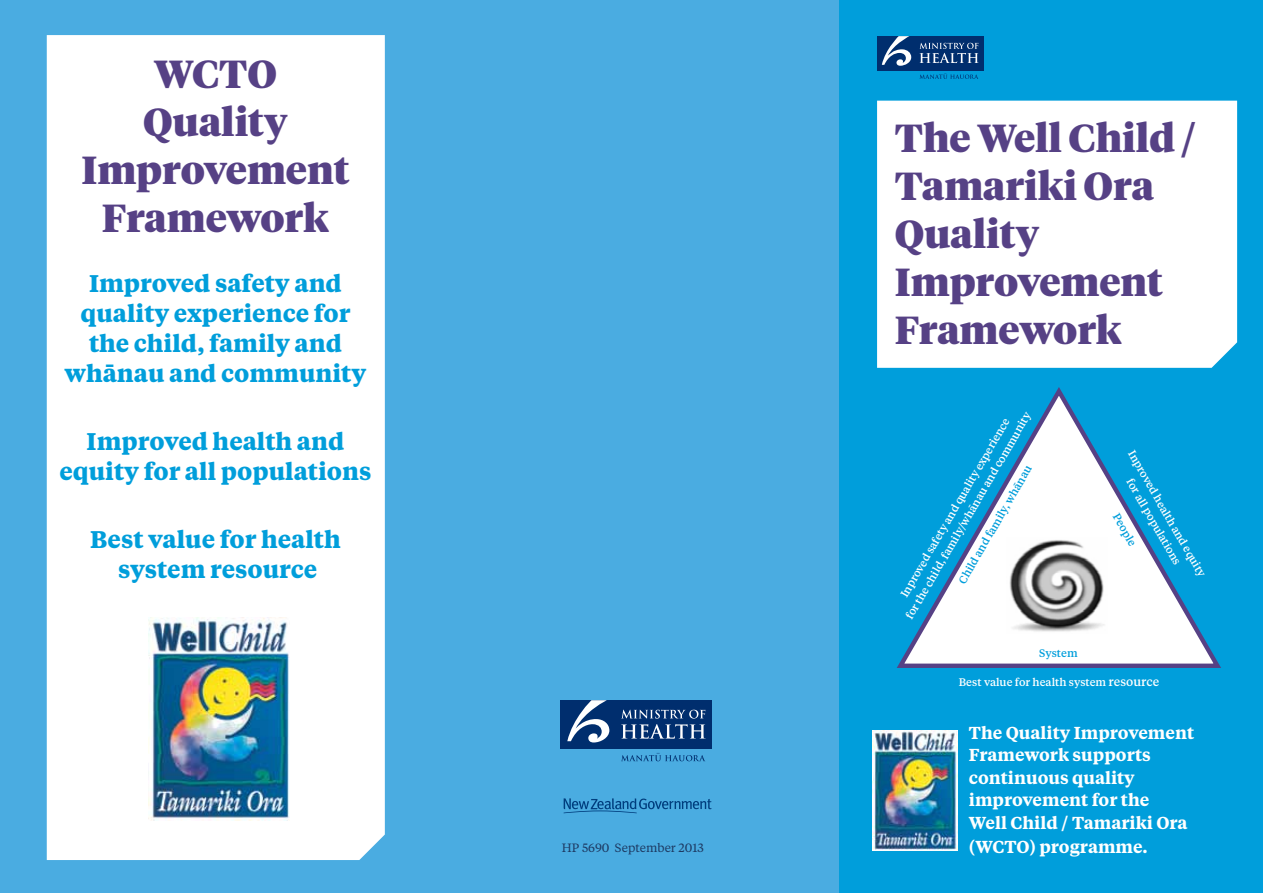
<style>
.page{position:relative;width:1263px;height:893px;background:#fff}
.page>*{position:absolute;margin:0;border:0;box-sizing:border-box;transform-origin:0 0}
.Title_Page_text_1{font:900 39px/48px "Tiempos Headline";color:#564185}
.Heading_2{font:700 24px/30px "Tiempos Text";color:#009edb;text-align:center}
.Body_copy{font:600 17.25px/22.8px "Tiempos Text";color:#fff}
.Body_copy-2{font:12px "Tiempos Text";color:#1d3962}
.Body_copy-3{font:500 10.95px/15.3px "Tiempos Text";color:#fff;text-align:center}
.Body_copy-4{font:500 10.95px "Tiempos Text";color:#009edb}
.s1{font-size:12.15px}
</style>
<div class="page">
<div style="left:0;top:0;width:844px;height:893px;background:#4aace1"></div>
<div style="left:47px;top:35px;width:338px;height:825px;background:#fff"></div>
<div style="left:840px;top:0;width:423px;height:893px;background:#009edb"></div>
<svg style="left:877px;top:101px;width:360px;height:267px;background:#fdfefe"></svg>
<div style="left:560px;top:700px;width:152px;height:49px;background:#002e6e"></div>
<svg style="left:621px;top:710px;width:85px;height:29px"></svg>
<svg style="left:621px;top:753px;width:84px;height:8px"></svg>
<svg style="left:567px;top:700px;width:42px;height:42px"></svg>
<svg style="left:564px;top:798px;width:147px;height:15px"></svg>
<svg style="left:897px;top:387px;width:324px;height:281px"></svg>
<img style="left:1007px;top:537px;width:101px;height:97px">
<img style="left:872px;top:730px;width:85px;height:121px">
<div style="left:877px;top:36px;width:106px;height:34px;background:#002e6e"></div>
<svg style="left:919px;top:43px;width:60px;height:20px"></svg>
<svg style="left:919px;top:73px;width:59px;height:6px"></svg>
<svg style="left:882px;top:36px;width:29px;height:30px"></svg>
<img style="left:148px;top:618px;width:141px;height:203px">
<p class="Title_Page_text_1" style="left:81px;top:48px;width:270px;text-align:center">WCTO<br>Quality<br>Improvement<br>Framework</p>
<p class="Heading_2" style="left:65px;top:267px;width:303px">Improved safety and quality experience for the child, family and whānau and community</p>
<p class="Heading_2" style="left:59px;top:425px;width:314px">Improved health and equity for all populations</p>
<p class="Heading_2" style="left:90px;top:524px;width:252px">Best value for health system resource</p>
<p class="Body_copy-2" style="left:562px;top:840px;width:143px">HP 5690 September 2013</p>
<p class="Title_Page_text_1" style="left:895px;top:112px;width:302px">The Well Child /<br>Tamariki Ora<br>Quality<br>Improvement<br>Framework</p>
<p class="Body_copy-3" style="left:889px;top:606px;width:239px;rotate:-60deg">Inproved safety and quality experience<br>for the child, family/wha¯nau and community</p>
<p class="Body_copy-4" style="left:955px;top:579px;width:137px;rotate:-60deg">Child and family, wha¯nau</p>
<p class="Body_copy-4" style="left:1039px;top:646px;width:40px">System</p>
<p class="Body_copy-3" style="left:1138px;top:447px;width:145px;rotate:60deg">Inproved health and equity for all populations</p>
<p class="Body_copy-4" style="left:1122px;top:510px;width:37px;rotate:60deg">People</p>
<p class="Body_copy-3" style="left:959px;top:674px;width:202px">Best value for health system <span class="s1">resource</span></p>
<p class="Body_copy" style="left:969px;top:720px;width:227px">The Quality Improvement<br>Framework supports continuous quality improvement for the<br>Well Child / Tamariki Ora (WCTO) programme.</p>
</div>
